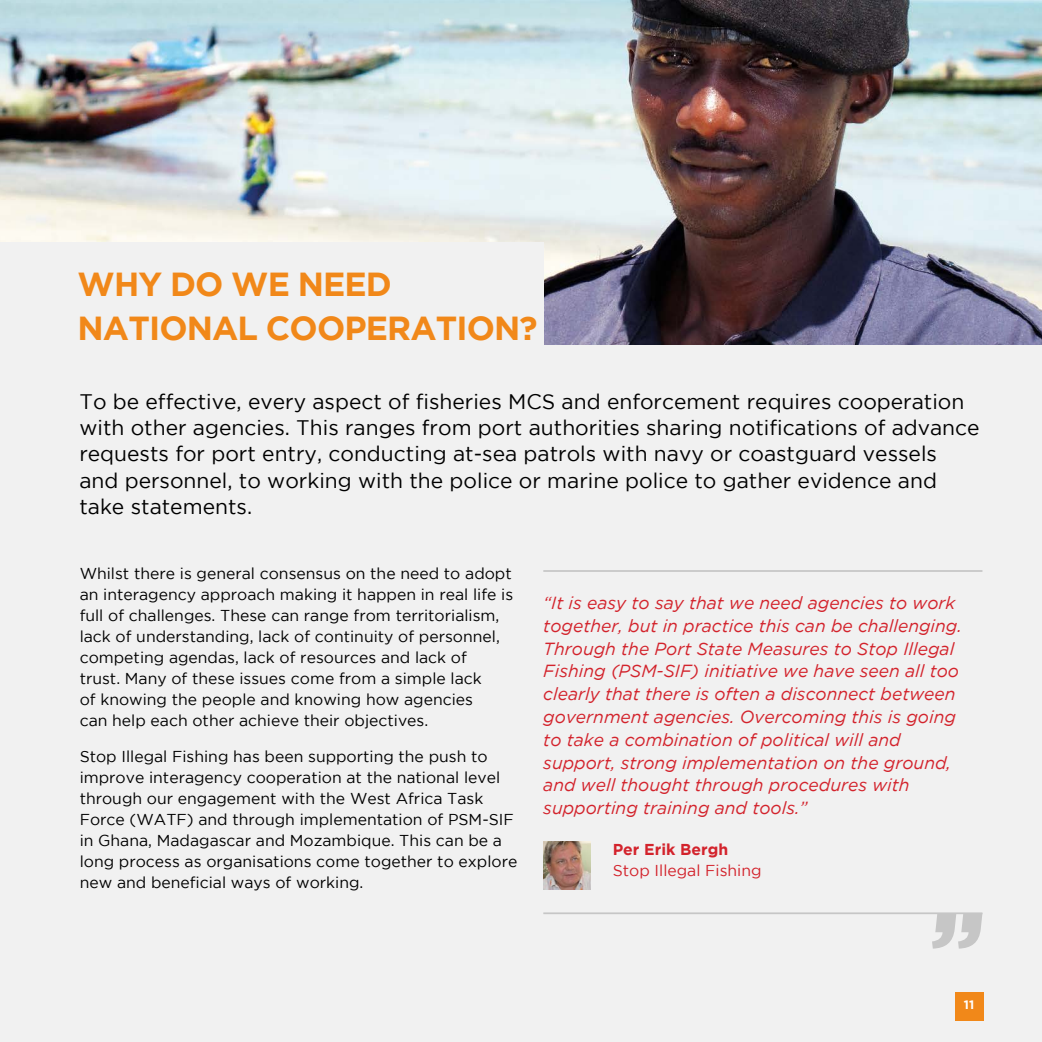
<style>
.page{position:relative;width:1042px;height:1042px;background:#f1f1f1}
.page>*{position:absolute;margin:0;border:0;box-sizing:border-box;transform-origin:0 0}
.t1{font:900 98px "Gotham";color:#c6c6c6}
.t2{font:700 33.25px/43.8px "Gotham";letter-spacing:-.025em;color:#f18819}
.t3{font:21px/26.2px "Gotham";color:#000}
.t4{font:italic 17.5px/22.8px "Gotham";color:#d3232c}
.t5{font:15.75px/21px "Gotham";color:#000}
.t6{font:15.75px "Gotham";color:#d3232c}
.t7{font:700 15.75px "Gotham";color:#d3232c}
.t8{font:700 12.25px "Gotham";color:#fff}
</style>
<div class="page">
<img style="left:0;top:0;width:1042px;height:345px">
<div style="left:0;top:242px;width:543px;height:132px;background:#f1f1f1"></div>
<div style="left:955px;top:992px;width:28px;height:28px;background:#f18819"></div>
<hr style="left:543px;top:570px;width:439px;height:2px;background:#c6c6c6">
<hr style="left:543px;top:912px;width:439px;height:2px;background:#c6c6c6">
<img style="left:543px;top:842px;width:47px;height:47px">
<h2 class="t2" style="left:78px;top:262px;width:461px">WHY DO WE NEED<br>NATIONAL COOPERATION?</h2>
<p class="t3" style="left:79px;top:388px;width:902px">To be effective, every aspect of fisheries MCS and enforcement requires cooperation with other agencies. This ranges from port authorities sharing notifications of advance requests for port entry, conducting at-sea patrols with navy or coastguard vessels and personnel, to working with the police or marine police to gather evidence and take statements.</p>
<p class="t5" style="left:80px;top:563px;width:435px">Whilst there is general consensus on the need to adopt an interagency approach making it happen in real life is full of challenges. These can range from territorialism, lack of understanding, lack of continuity of personnel, competing agendas, lack of resources and lack of<br>trust. Many of these issues come from a simple lack<br>of knowing the people and knowing how agencies<br>can help each other achieve their objectives.</p>
<p class="t5" style="left:80px;top:746px;width:439px">Stop Illegal Fishing has been supporting the push to improve interagency cooperation at the national level through our engagement with the West Africa Task Force (WATF) and through implementation of PSM-SIF in Ghana, Madagascar and Mozambique. This can be a long process as organisations come together to explore new and beneficial ways of working.</p>
<p class="t4" style="left:543px;top:591px;width:420px">“It is easy to say that we need agencies to work together, but in practice this can be challenging.<br>Through the Port State Measures to Stop Illegal Fishing (PSM-SIF) initiative we have seen all too clearly that there is often a disconnect between government agencies. Overcoming this is going to take a combination of political will and support, strong implementation on the ground, and well thought through procedures with supporting training and tools.”</p>
<p class="t7" style="left:613px;top:840px;width:117px">Per Erik Bergh</p>
<p class="t6" style="left:613px;top:861px;width:150px">Stop Illegal Fishing</p>
<h1 class="t1" style="left:990px;top:981px;width:69px;rotate:-180deg">“</h1>
<p class="t8" style="left:964px;top:997px;width:12px">11</p>
</div>
